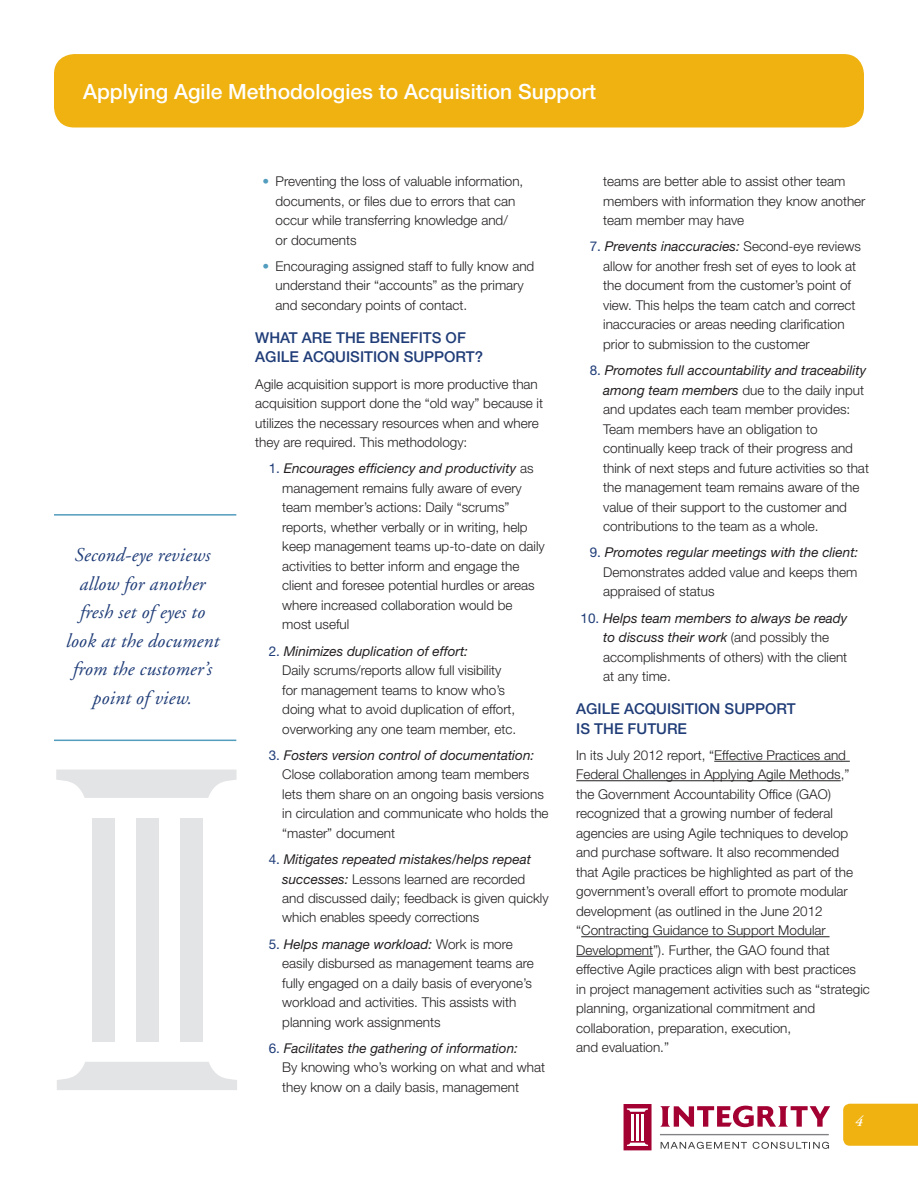
<style>
.page{position:relative;width:918px;height:1188px;background:#fff}
.page>*{position:absolute;margin:0;border:0;box-sizing:border-box;transform-origin:0 0}
.t1{font:500 21px "Helvetica Neue";color:#fff}
.t2{font:italic 19.5px/28.5px "Adobe Garamond";letter-spacing:.01em;color:#203d78;text-align:center}
.t3{font:500 15px/19.5px "Helvetica Neue";color:#203d78}
.t4{font:italic 600 15px "Adobe Garamond";color:#fff}
.t5{font:300 13.5px/19.5px "Helvetica Neue";color:#231f20}
.s1{color:#529cbe}
.s2{font-weight:400;color:#203d78}
.s3{font-weight:400;font-style:italic}
</style>
<div class="page">
<div style="left:843px;top:1104px;width:75px;height:42px;background:#efb211"></div>
<svg style="left:56px;top:770px;width:181px;height:28px"></svg>
<div style="left:92px;top:818px;width:23px;height:223px;background:#e3e4e5"></div>
<div style="left:136px;top:818px;width:23px;height:223px;background:#e3e4e5"></div>
<div style="left:180px;top:818px;width:23px;height:223px;background:#e3e4e5"></div>
<svg style="left:57px;top:1062px;width:180px;height:28px"></svg>
<hr style="left:54px;top:740px;width:182px;height:1px;background:#529cbe">
<div style="left:54px;top:54px;width:810px;height:74px;background:#efb211;border-radius:20px"></div>
<hr style="left:660px;top:1134px;width:169px;height:1px;background:#808285">
<svg style="left:660px;top:1106px;width:170px;height:21px"></svg>
<svg style="left:661px;top:1142px;width:86px;height:7px"></svg>
<svg style="left:753px;top:1142px;width:76px;height:7px"></svg>
<div style="left:624px;top:1104px;width:28px;height:46px;background:#a40133"></div>
<svg style="left:627px;top:1108px;width:21px;height:4px"></svg>
<hr style="left:631px;top:1114px;width:3px;height:26px;background:#fff">
<hr style="left:636px;top:1114px;width:3px;height:26px;background:#fff">
<hr style="left:641px;top:1114px;width:3px;height:26px;background:#fff">
<svg style="left:627px;top:1143px;width:21px;height:3px"></svg>
<hr style="left:54px;top:514px;width:182px;height:2px;background:#529cbe">
<hr style="left:714px;top:761px;width:136px;height:1px;background:#231f20">
<hr style="left:576px;top:780px;width:265px;height:1px;background:#231f20">
<hr style="left:581px;top:936px;width:249px;height:1px;background:#231f20">
<hr style="left:576px;top:956px;width:77px;height:1px;background:#231f20">
<h1 class="t1" style="left:83px;top:79px;width:515px">APPLYING AGILE METHODOLOGIES TO ACQUISITION SUPPORT</h1>
<h2 class="t2" style="left:65px;top:541px;width:155px">Second-eye reviews allow for another fresh set of eyes to look at the document from the customer’s point of view.</h2>
<p class="t5" style="left:276px;top:171px;width:249px;text-indent:-13px"><span class="s1">•</span> Preventing the loss of valuable information, documents, or files due to errors that can occur while transferring knowledge and/<br>or documents</p>
<p class="t5" style="left:276px;top:256px;width:260px;text-indent:-13px"><span class="s1">•</span> Encouraging assigned staff to fully know and understand their “accounts” as the primary and secondary points of contact.</p>
<p class="t3" style="left:255px;top:328px;width:229px">WHAT ARE THE BENEFITS OF<br>AGILE ACQUISITION SUPPORT?</p>
<p class="t5" style="left:255px;top:374px;width:289px">Agile acquisition support is more productive than acquisition support done the “old way” because it utilizes the necessary resources when and where they are required. This methodology:</p>
<p class="t5" style="left:282px;top:459px;width:264px;text-indent:-14px"><span class="s2">1.</span> <span class="s3">Encourages efficiency and productivity</span> as management remains fully aware of every team member’s actions: Daily “scrums” reports, whether verbally or in writing, help keep management teams up-to-date on daily activities to better inform and engage the client and foresee potential hurdles or areas where increased collaboration would be most useful</p>
<p class="t5" style="left:282px;top:641px;width:235px;text-indent:-14px"><span class="s2">2.</span> <span class="s3">Minimizes duplication of effort:<br></span>Daily scrums/reports allow full visibility for management teams to know who’s doing what to avoid duplication of effort, overworking any one team member, etc.</p>
<p class="t5" style="left:282px;top:745px;width:268px;text-indent:-14px"><span class="s2">3.</span> <span class="s3">Fosters version control of documentation:<br></span>Close collaboration among team members lets them share on an ongoing basis versions in circulation and communicate who holds the “master” document</p>
<p class="t5" style="left:282px;top:849px;width:268px;text-indent:-14px"><span class="s2">4.</span> <span class="s3">Mitigates repeated mistakes/helps repeat successes:</span> Lessons learned are recorded and discussed daily; feedback is given quickly which enables speedy corrections</p>
<p class="t5" style="left:282px;top:934px;width:253px;text-indent:-14px"><span class="s2">5.</span> <span class="s3">Helps manage workload:</span> Work is more easily disbursed as management teams are fully engaged on a daily basis of everyone’s workload and activities. This assists with planning work assignments</p>
<p class="t5" style="left:282px;top:1038px;width:264px;text-indent:-14px"><span class="s2">6.</span> <span class="s3">Facilitates the gathering of information:<br></span>By knowing who’s working on what and what they know on a daily basis, management</p>
<p class="t5" style="left:603px;top:171px;width:264px">teams are better able to assist other team members with information they know another team member may have</p>
<p class="t5" style="left:603px;top:237px;width:259px;text-indent:-14px"><span class="s2">7.</span> <span class="s3">Prevents inaccuracies:</span> Second-eye reviews allow for another fresh set of eyes to look at the document from the customer’s point of view. This helps the team catch and correct inaccuracies or areas needing clarification prior to submission to the customer</p>
<p class="t5" style="left:603px;top:360px;width:267px;text-indent:-14px"><span class="s2">8.</span> <span class="s3">Promotes full accountability and traceability among team members</span> due to the daily input and updates each team member provides:<br>Team members have an obligation to continually keep track of their progress and think of next steps and future activities so that the management team remains aware of the value of their support to the customer and contributions to the team as a whole.</p>
<p class="t5" style="left:603px;top:542px;width:257px;text-align:justify;text-indent:-14px"><span class="s2">9.</span> <span class="s3">Promotes regular meetings with the client:<br></span>Demonstrates added value and keeps them appraised of status</p>
<p class="t5" style="left:603px;top:608px;width:246px;text-indent:-23px"><span class="s2">10.</span> <span class="s3">Helps team members to always be ready to discuss their work</span> (and possibly the accomplishments of others) with the client at any time.</p>
<p class="t3" style="left:576px;top:699px;width:221px">AGILE ACQUISITION SUPPORT<br>IS THE FUTURE</p>
<p class="t5" style="left:576px;top:745px;width:295px">In its July 2012 report, “Effective Practices and Federal Challenges in Applying Agile Methods,” the Government Accountability Office (GAO) recognized that a growing number of federal agencies are using Agile techniques to develop and purchase software. It also recommended<br>that Agile practices be highlighted as part of the government’s overall effort to promote modular development (as outlined in the June 2012 “Contracting Guidance to Support Modular Development”). Further, the GAO found that effective Agile practices align with best practices<br>in project management activities such as “strategic planning, organizational commitment and collaboration, preparation, execution,<br>and evaluation.”</p>
<p class="t4" style="left:854px;top:1113px;width:9px">4</p>
</div>
